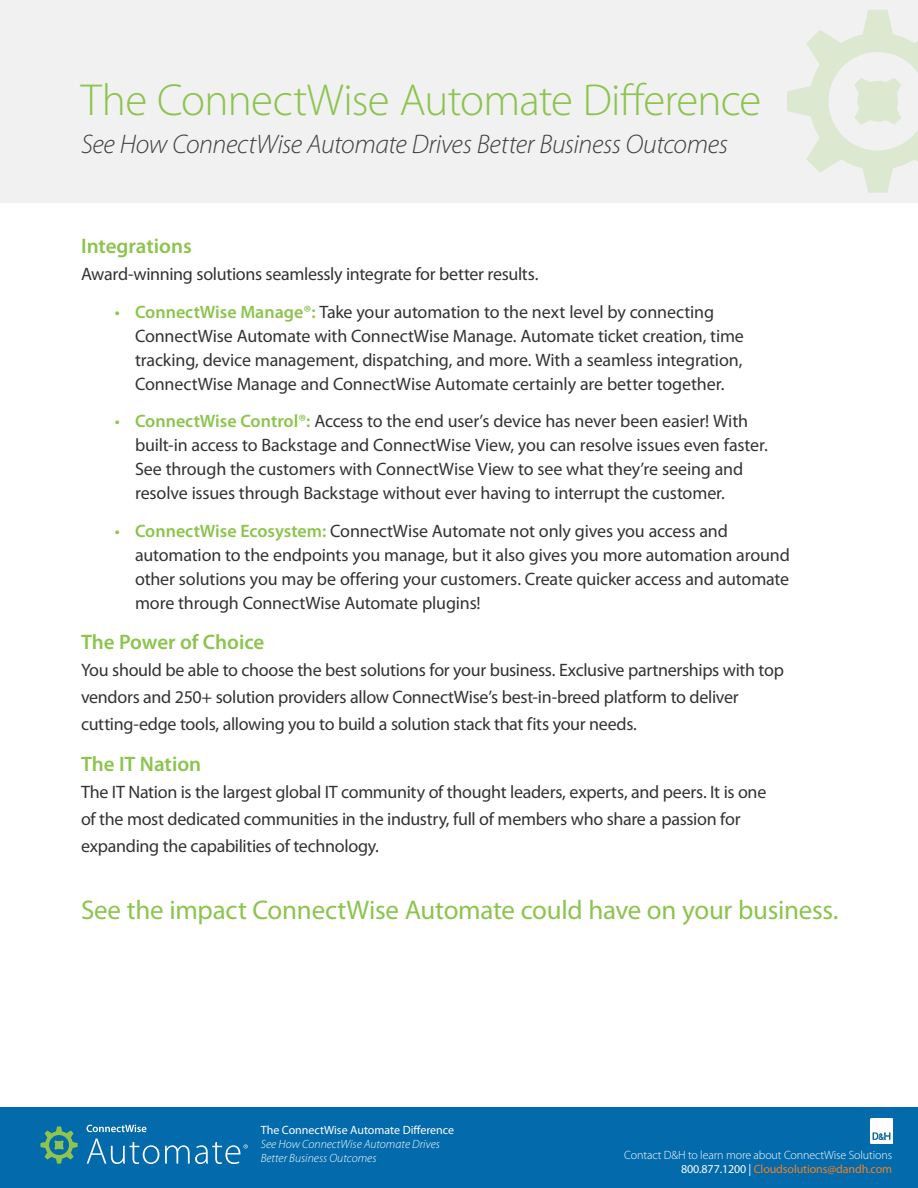
<style>
.page{position:relative;width:918px;height:1188px;background:#fff}
.page>*{position:absolute;margin:0;border:0;box-sizing:border-box;transform-origin:0 0}
.t1{font:300 45px "Myriad Pro";letter-spacing:-.015em;color:#8cc44d}
.t2{font:27px "Myriad Pro";letter-spacing:-.01em;color:#8cc44d}
.t3{font:italic 300 27px "Myriad Pro";letter-spacing:-.015em;color:#414042}
.t4{font:600 21px "Myriad Pro";color:#8cc44d}
.t5{font:18px/24px "Myriad Pro";letter-spacing:-.01em;color:#333}
.t6{font:300 12px/14.4px "Myriad Pro";letter-spacing:-.01em;color:#fff;text-align:right}
.t7{font:italic 300 12px/14.4px "Myriad Pro";color:#fff}
.t8{font:12px "Myriad Pro";color:#fff}
.s1{color:#8cc44d}
.s2{font-weight:600;color:#8cc44d}
.s3{font-weight:400}
.s4{font-weight:400;color:#f28021}
</style>
<div class="page">
<div style="left:0;top:0;width:918px;height:202px;background:#f1f1f2"></div>
<svg style="left:787px;top:10px;width:131px;height:183px"></svg>
<div style="left:0;top:1107px;width:918px;height:81px;background:#036aab"></div>
<svg style="left:87px;top:1125px;width:59px;height:7px"></svg>
<svg style="left:87px;top:1139px;width:72px;height:25px"></svg>
<svg style="left:165px;top:1142px;width:83px;height:22px"></svg>
<svg style="left:40px;top:1126px;width:38px;height:38px"></svg>
<img style="left:871px;top:1118px;width:21px;height:26px">
<h1 class="t1" style="left:81px;top:73px;width:682px">The ConnectWise Automate Difference</h1>
<h2 class="t3" style="left:81px;top:128px;width:649px">See How ConnectWise Automate Drives Better Business Outcomes</h2>
<p class="t4" style="left:81px;top:233px;width:112px">Integrations</p>
<p class="t5" style="left:81px;top:262px;width:459px">Award-winning solutions seamlessly integrate for better results.</p>
<p class="t5" style="left:135px;top:300px;width:610px;text-indent:-20px"><span class="s1">•</span> <span class="s2">ConnectWise Manage®:</span> Take your automation to the next level by connecting ConnectWise Automate with ConnectWise Manage. Automate ticket creation, time tracking, device management, dispatching, and more. With a seamless integration, ConnectWise Manage and ConnectWise Automate certainly are better together.</p>
<p class="t5" style="left:135px;top:409px;width:634px;text-indent:-20px"><span class="s1">•</span> <span class="s2">ConnectWise Control®:</span> Access to the end user’s device has never been easier! With built-in access to Backstage and ConnectWise View, you can resolve issues even faster.<br>See through the customers with ConnectWise View to see what they’re seeing and resolve issues through Backstage without ever having to interrupt the customer.</p>
<p class="t5" style="left:135px;top:518px;width:656px;text-indent:-20px"><span class="s1">•</span> <span class="s2">ConnectWise Ecosystem:</span> ConnectWise Automate not only gives you access and automation to the endpoints you manage, but it also gives you more automation around other solutions you may be offering your customers. Create quicker access and automate more through ConnectWise Automate plugins!</p>
<p class="t4" style="left:81px;top:629px;width:185px">The Power of Choice</p>
<p class="t5" style="left:81px;top:657px;width:704px;line-height:27px">You should be able to choose the best solutions for your business. Exclusive partnerships with top vendors and 250+ solution providers allow ConnectWise’s best-in-breed platform to deliver cutting-edge tools, allowing you to build a solution stack that fits your needs.</p>
<p class="t4" style="left:81px;top:750px;width:122px">The IT Nation</p>
<p class="t5" style="left:81px;top:778px;width:687px;line-height:27px">The IT Nation is the largest global IT community of thought leaders, experts, and peers. It is one of the most dedicated communities in the industry, full of members who share a passion for expanding the capabilities of technology.</p>
<h2 class="t2" style="left:81px;top:894px;width:759px">See the impact ConnectWise Automate could have on your business.</h2>
<p class="t8" style="left:261px;top:1122px;width:195px">The ConnectWise Automate Difference</p>
<p class="t7" style="left:261px;top:1137px;width:181px">See How ConnectWise Automate Drives<br>Better Business Outcomes</p>
<p class="t6" style="left:624px;top:1147px;width:269px">Contact D&amp;H to learn more about ConnectWise Solutions<br><span class="s3">800.877.1200 |</span> <span class="s4">Cloudsolutions@dandh.com</span></p>
</div>
